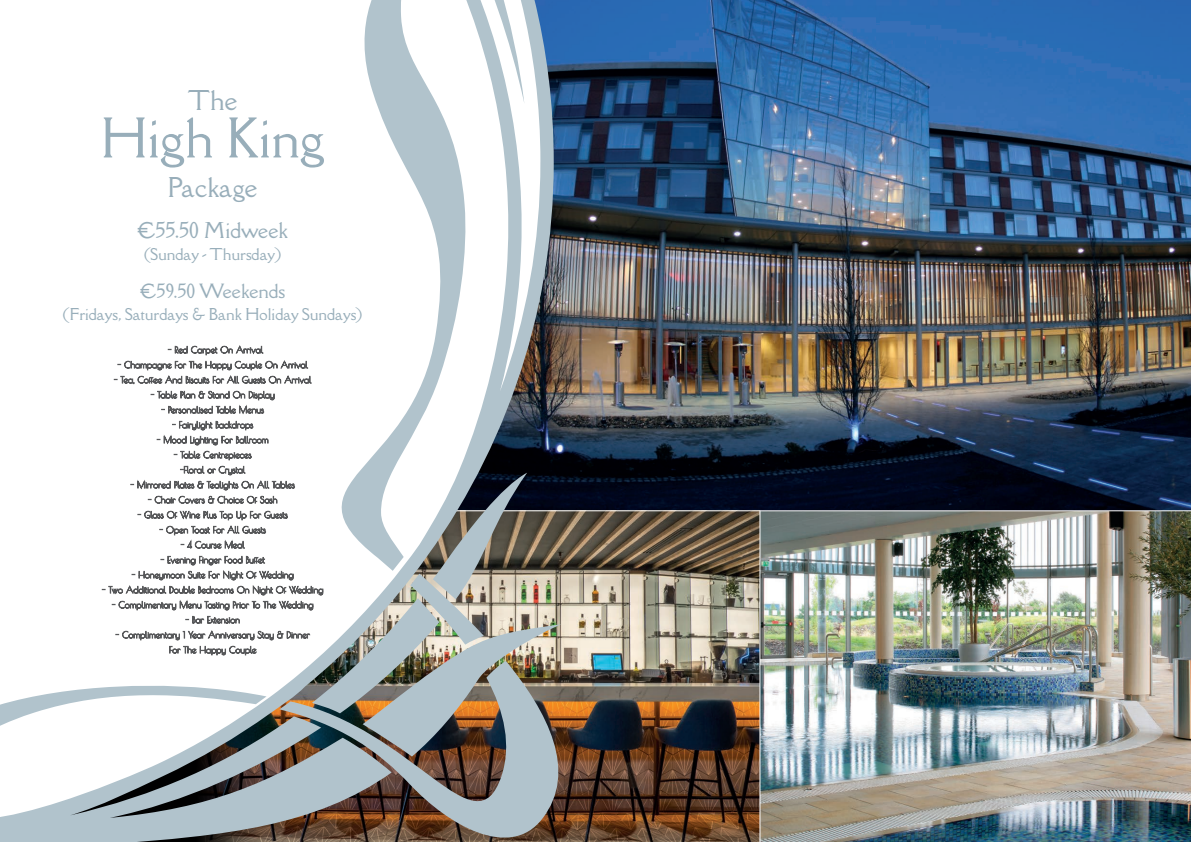
<style>
.page{position:relative;width:1191px;height:842px;background:#fff}
.page>*{position:absolute;margin:0;border:0;box-sizing:border-box;transform-origin:0 0}
.t1{font:50px "Della Respira";color:#98aeba}
.t2{font:25px "Della Respira";color:#98aeba}
.t3{font:20px "Della Respira";color:#98aeba}
.t4{font:18px "Della Respira";color:#98aeba}
.t5{font:15px "Della Respira";color:#98aeba}
</style>
<div class="page">
<img style="left:760px;top:511px;width:431px;height:331px">
<img style="left:578px;top:0;width:613px;height:510px">
<img style="left:578px;top:511px;width:181px;height:331px">
<svg style="left:0;top:0;width:578px;height:842px"></svg>
<h2 class="t2" style="left:188px;top:83px;width:51px">The</h2>
<h1 class="t1" style="left:101px;top:104px;width:225px">High King</h1>
<h2 class="t2" style="left:168px;top:170px;width:91px">Package</h2>
<h3 class="t3" style="left:137px;top:217px;width:152px">€55.50 Midweek</h3>
<p class="t5" style="left:144px;top:244px;width:139px">(Sunday - Thursday)</p>
<p class="t4" style="left:140px;top:279px;width:147px">€59.50 Weekends</p>
<p class="t5" style="left:63px;top:304px;width:301px">(Fridays, Saturdays &amp; Bank Holiday Sundays)</p>
</div>
